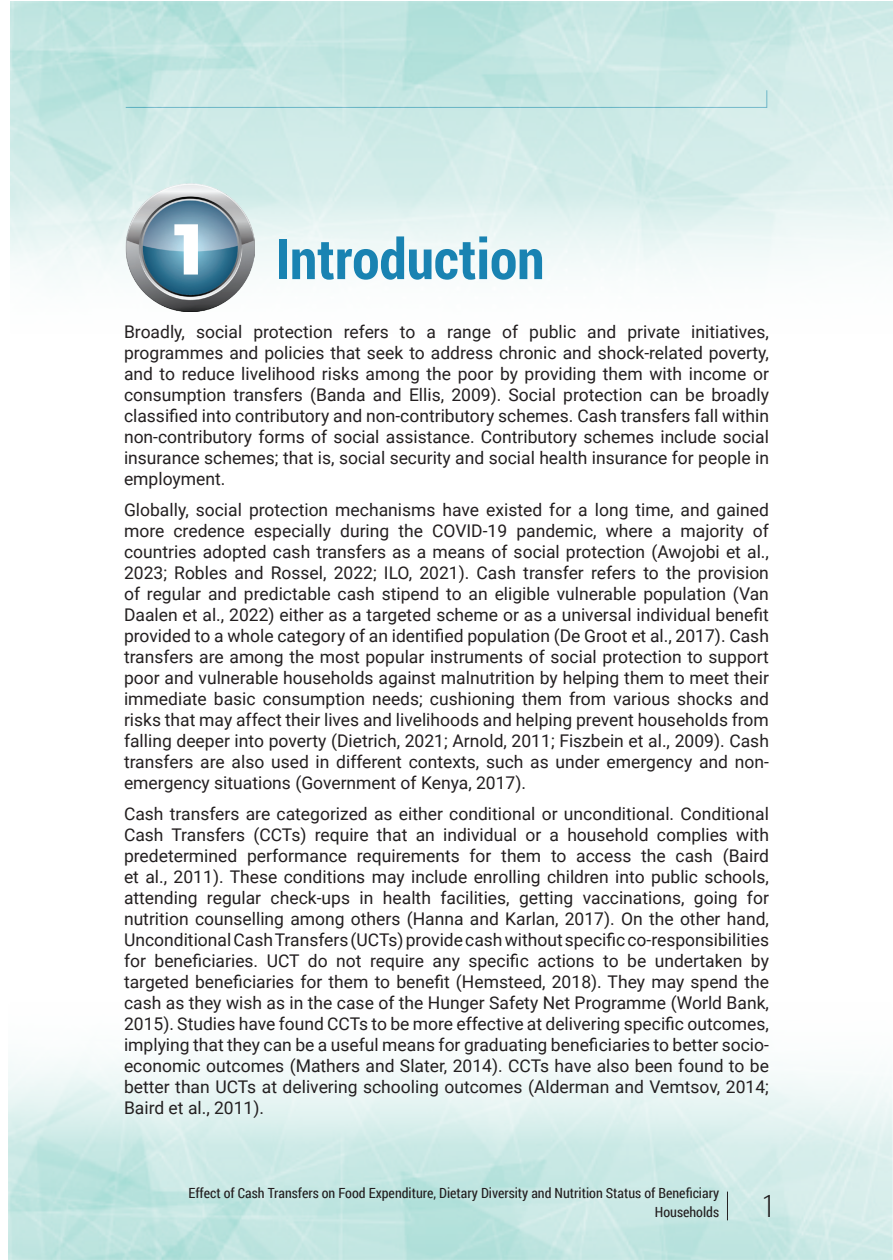
<style>
.page{position:relative;width:893px;height:1260px;background:#fff}
.page>*{position:absolute;margin:0;border:0;box-sizing:border-box;transform-origin:0 0}
.t1{font:700 56px "Roboto Condensed";color:#1983b2}
.t2{font:300 31.5px "Stag Sans";color:#231f20}
.t3{font:17.5px/21px "Roboto";color:#231f20;text-align:justify}
.t4{font:14px/19.2px "Roboto Condensed";color:#231f20;text-align:right}
.s1{font-size:52.5px;color:#fff}
.s2{font-family:"Montserrat";font-weight:800;font-size:71.75px;color:#fff}
</style>
<div class="page">
<svg style="left:727px;top:1192px;width:1px;height:28px"></svg>
<img style="left:10px;top:1px;width:883px;height:281px">
<img style="left:123px;top:184px;width:131px;height:128px">
<h1 class="t1" style="left:173px;top:220px;width:373px"><span class="s1">1</span><span class="s2">1</span> Introduction</h1>
<p class="t3" style="left:124px;top:321px;width:646px">Broadly, social protection refers to a range of public and private initiatives, programmes and policies that seek to address chronic and shock-related poverty, and to reduce livelihood risks among the poor by providing them with income or consumption transfers (Banda and Ellis, 2009). Social protection can be broadly classified into contributory and non-contributory schemes. Cash transfers fall within non-contributory forms of social assistance. Contributory schemes include social insurance schemes; that is, social security and social health insurance for people in employment.</p>
<p class="t3" style="left:124px;top:499px;width:646px">Globally, social protection mechanisms have existed for a long time, and gained more credence especially during the COVID-19 pandemic, where a majority of countries adopted cash transfers as a means of social protection (Awojobi et al., 2023; Robles and Rossel, 2022; ILO, 2021). Cash transfer refers to the provision of regular and predictable cash stipend to an eligible vulnerable population (Van Daalen et al., 2022) either as a targeted scheme or as a universal individual benefit provided to a whole category of an identified population (De Groot et al., 2017). Cash transfers are among the most popular instruments of social protection to support poor and vulnerable households against malnutrition by helping them to meet their immediate basic consumption needs; cushioning them from various shocks and risks that may affect their lives and livelihoods and helping prevent households from falling deeper into poverty (Dietrich, 2021; Arnold, 2011; Fiszbein et al., 2009). Cash transfers are also used in different contexts, such as under emergency and non&shy;emergency situations (Government of Kenya, 2017).</p>
<p class="t3" style="left:124px;top:803px;width:646px">Cash transfers are categorized as either conditional or unconditional. Conditional Cash Transfers (CCTs) require that an individual or a household complies with predetermined performance requirements for them to access the cash (Baird et al., 2011). These conditions may include enrolling children into public schools, attending regular check-ups in health facilities, getting vaccinations, going for nutrition counselling among others (Hanna and Karlan, 2017). On the other hand, Unconditional Cash Transfers (UCTs) provide cash without specific co-responsibilities for beneficiaries. UCT do not require any specific actions to be undertaken by targeted beneficiaries for them to benefit (Hemsteed, 2018). They may spend the cash as they wish as in the case of the Hunger Safety Net Programme (World Bank, 2015). Studies have found CCTs to be more effective at delivering specific outcomes, implying that they can be a useful means for graduating beneficiaries to better socio&shy;economic outcomes (Mathers and Slater, 2014). CCTs have also been found to be better than UCTs at delivering schooling outcomes (Alderman and Vemtsov, 2014; Baird et al., 2011).</p>
<p class="t4" style="left:189px;top:1183px;width:532px">Effect of Cash Transfers on Food Expenditure, Dietary Diversity and Nutrition Status of Beneficiary<br>Households</p>
<h2 class="t2" style="left:764px;top:1189px;width:11px">1</h2>
</div>
